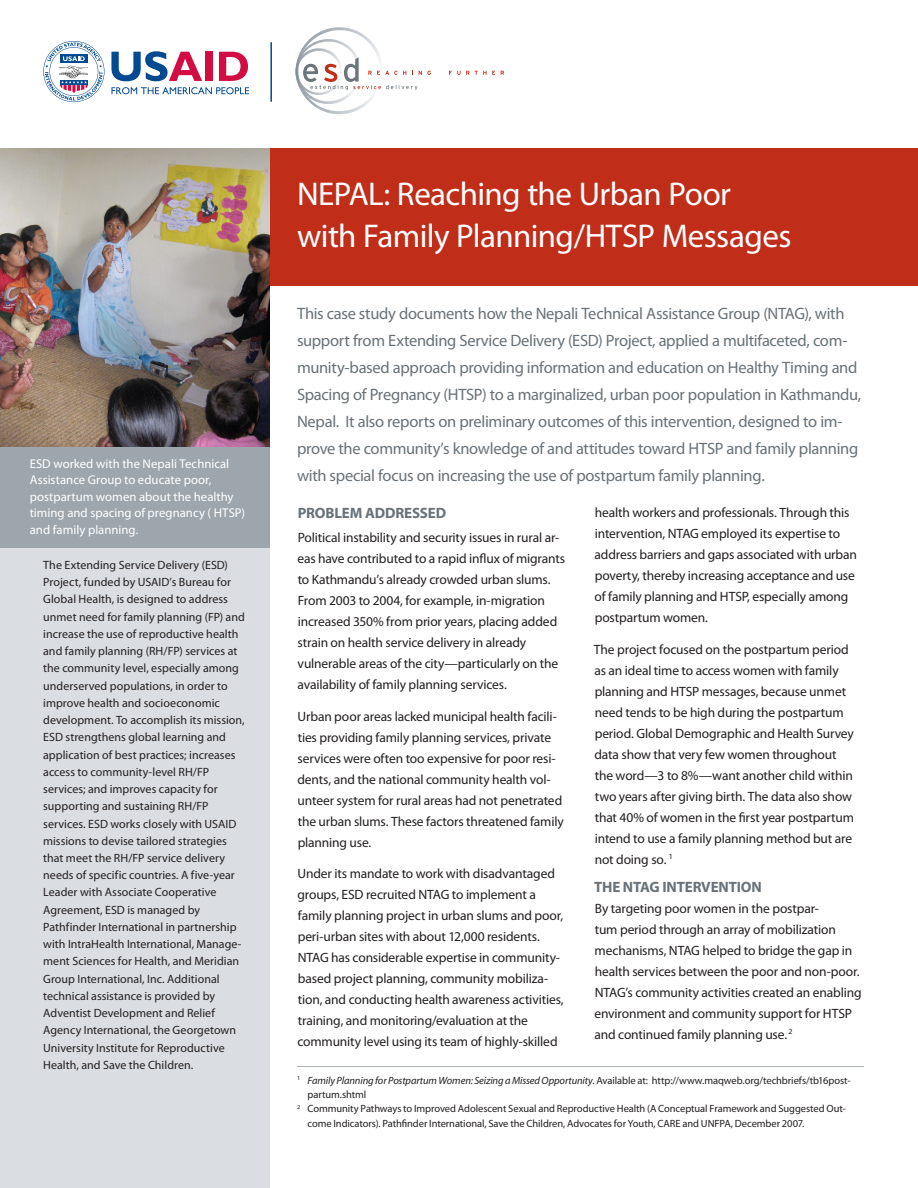
<style>
.page{position:relative;width:918px;height:1188px;background:#fff}
.page>*{position:absolute;margin:0;border:0;box-sizing:border-box;transform-origin:0 0}
.t1{font:33px/42px "Myriad Pro";letter-spacing:-.02em;color:#fff}
.t2{font:16.5px/27px "Myriad Pro";letter-spacing:-.02em;color:#687278}
.t3{font:700 15px "Myriad Pro";letter-spacing:-.01em;color:#687278}
.t4{font:13.5px/21px "Myriad Pro";letter-spacing:-.01em;color:#231f20}
.t5{font:12.75px/16.5px "Myriad Pro";color:#fff}
.t6{font:12px/17.2px "Myriad Pro";letter-spacing:.005em;color:#231f20}
.t7{font:10.5px "Myriad Pro";letter-spacing:-.01em;color:#231f20}
.t8{font:italic 10.5px "Myriad Pro";letter-spacing:-.01em;color:#231f20}
.s1{font-style:normal}
</style>
<div class="page">
<div style="left:0;top:148px;width:918px;height:138px;background:#c02d19"></div>
<div style="left:0;top:531px;width:269px;height:657px;background:#dadee2"></div>
<div style="left:0;top:445px;width:269px;height:103px;background:#9da6ad"></div>
<hr style="left:270px;top:42px;width:2px;height:60px;background:#014990">
<svg style="left:449px;top:71px;width:46px;height:4px"></svg>
<svg style="left:501px;top:71px;width:3px;height:4px"></svg>
<svg style="left:295px;top:27px;width:136px;height:88px"></svg>
<svg style="left:111px;top:51px;width:91px;height:30px"></svg>
<div style="left:205px;top:52px;width:8px;height:29px;background:#d20d44"></div>
<svg style="left:219px;top:52px;width:29px;height:29px"></svg>
<svg style="left:111px;top:87px;width:138px;height:7px"></svg>
<svg style="left:43px;top:41px;width:61px;height:61px"></svg>
<hr style="left:297px;top:1066px;width:567px;height:1px;background:#acb4ba">
<img style="left:0;top:148px;width:269px;height:298px">
<p class="t5" style="left:30px;top:455px;width:217px">ESD worked with the Nepali Technical Assistance Group to educate poor, postpartum women about the healthy timing and spacing of pregnancy ( HTSP) and family planning.</p>
<p class="t6" style="left:43px;top:556px;width:203px">The Extending Service Delivery (ESD)<br>Project, funded by USAID’s Bureau for Global Health, is designed to address unmet need for family planning (FP) and increase the use of reproductive health and family planning (RH/FP) services at the community level, especially among underserved populations, in order to improve health and socioeconomic development. To accomplish its mission, ESD strengthens global learning and application of best practices; increases access to community-level RH/FP services; and improves capacity for supporting and sustaining RH/FP services. ESD works closely with USAID missions to devise tailored strategies that meet the RH/FP service delivery needs of specific countries. A five-year Leader with Associate Cooperative Agreement, ESD is managed by Pathfinder International in partnership with IntraHealth International, Manage&shy;ment Sciences for Health, and Meridian Group International, Inc. Additional technical assistance is provided by Adventist Development and Relief Agency International, the Georgetown University Institute for Reproductive Health, and Save the Children.</p>
<h1 class="t1" style="left:297px;top:172px;width:496px">NEPAL: Reaching the Urban Poor with Family Planning/HTSP Messages</h1>
<p class="t2" style="left:297px;top:299px;width:566px">This case study documents how the Nepali Technical Assistance Group (NTAG), with support from Extending Service Delivery (ESD) Project, applied a multifaceted, com&shy;munity-based approach providing information and education on Healthy Timing and Spacing of Pregnancy (HTSP) to a marginalized, urban poor population in Kathmandu, Nepal. It also reports on preliminary outcomes of this intervention, designed to im&shy;prove the community’s knowledge of and attitudes toward HTSP and family planning with special focus on increasing the use of postpartum family planning.</p>
<p class="t3" style="left:298px;top:503px;width:150px">PROBLEM ADDRESSED</p>
<p class="t4" style="left:297px;top:527px;width:269px">Political instability and security issues in rural ar&shy;eas have contributed to a rapid influx of migrants to Kathmandu’s already crowded urban slums.<br>From 2003 to 2004, for example, in-migration increased 350% from prior years, placing added strain on health service delivery in already vulnerable areas of the city—particularly on the availability of family planning services.</p>
<p class="t4" style="left:297px;top:706px;width:268px">Urban poor areas lacked municipal health facili&shy;ties providing family planning services, private services were often too expensive for poor resi&shy;dents, and the national community health vol&shy;unteer system for rural areas had not penetrated the urban slums. These factors threatened family planning use.</p>
<p class="t4" style="left:297px;top:863px;width:268px">Under its mandate to work with disadvantaged groups, ESD recruited NTAG to implement a family planning project in urban slums and poor, peri-urban sites with about 12,000 residents.<br>NTAG has considerable expertise in community&shy;based project planning, community mobiliza&shy;tion, and conducting health awareness activities, training, and monitoring/evaluation at the community level using its team of highly-skilled</p>
<p class="t4" style="left:594px;top:502px;width:264px">health workers and professionals. Through this intervention, NTAG employed its expertise to address barriers and gaps associated with urban poverty, thereby increasing acceptance and use of family planning and HTSP, especially among postpartum women.</p>
<p class="t4" style="left:594px;top:638px;width:262px">The project focused on the postpartum period as an ideal time to access women with family planning and HTSP messages, because unmet need tends to be high during the postpartum period. Global Demographic and Health Survey data show that very few women throughout the word—3 to 8%—want another child within two years after giving birth. The data also show that 40% of women in the first year postpartum intend to use a family planning method but are not doing so. <sup>1</sup></p>
<p class="t3" style="left:594px;top:877px;width:169px">THE NTAG INTERVENTION</p>
<p class="t4" style="left:594px;top:898px;width:269px">By targeting poor women in the postpar-<br>tum period through an array of mobilization mechanisms, NTAG helped to bridge the gap in health services between the poor and non-poor.<br>NTAG’s community activities created an enabling environment and community support for HTSP and continued family planning use. <sup>2</sup></p>
<p class="t8" style="left:297px;top:1074px;width:555px"><sup>1</sup> Family Planning for Postpartum Women: Seizing a Missed Opportunity<span class="s1">. Available at: http://www.maqweb.org/techbriefs/tb16post-</span></p>
<p class="t7" style="left:308px;top:1088px;width:60px">partum.shtml</p>
<p class="t7" style="left:297px;top:1102px;width:550px"><sup>2</sup> Community Pathways to Improved Adolescent Sexual and Reproductive Health (A Conceptual Framework and Suggested Out-</p>
<p class="t7" style="left:308px;top:1117px;width:498px">come Indicators). Pathfinder International, Save the Children, Advocates for Youth, CARE and UNFPA, December 2007.</p>
</div>
